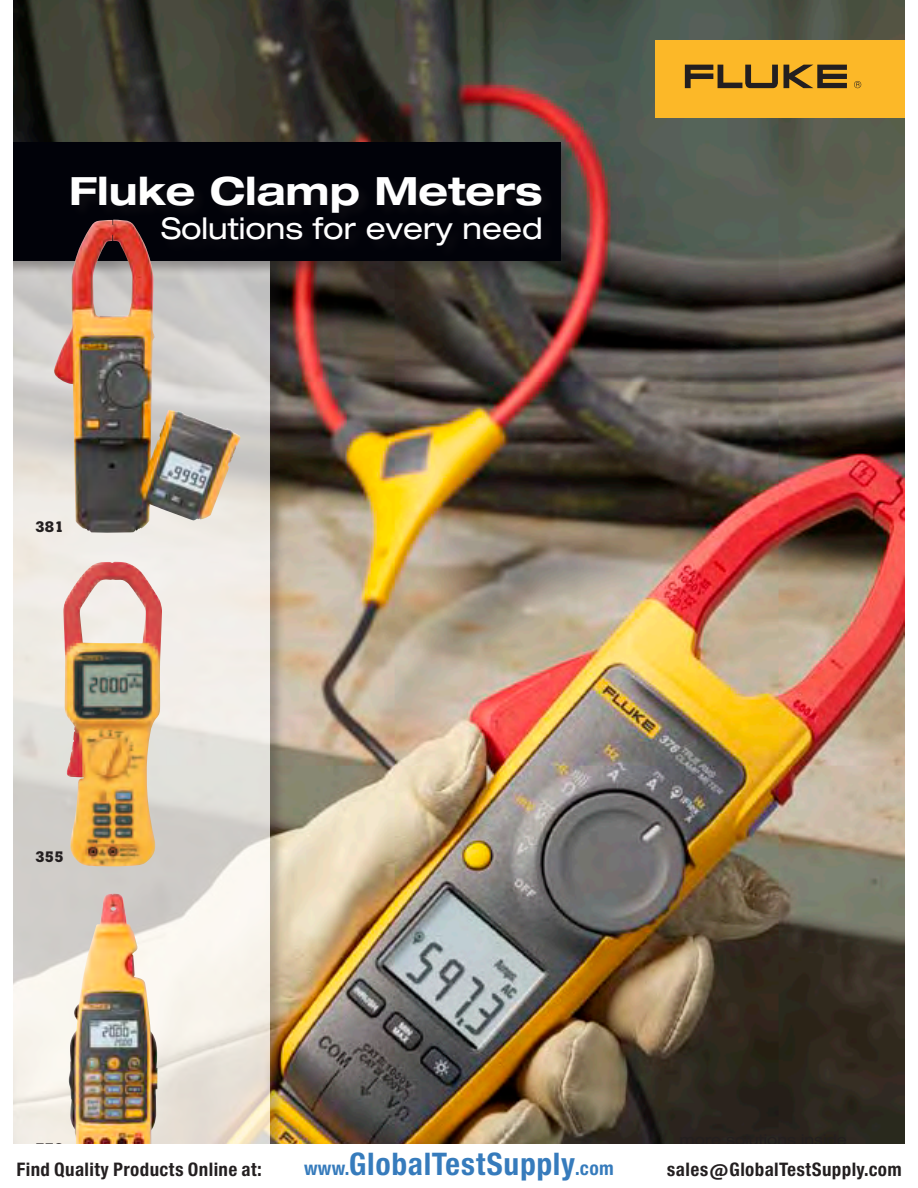
<style>
.page{position:relative;width:918px;height:1188px;background:#fff}
.page>*{position:absolute;margin:0;border:0;box-sizing:border-box;transform-origin:0 0}
.t1{font:700 expanded 39px "Helvetica Neue LT Std";color:#fff}
.t2{font:expanded 30px "Helvetica Neue LT Std";color:#fff}
.t3{font:29.7px "Europa Gro Nr 2 SBOP Bol Con";letter-spacing:.02em;color:#367bbc}
.t4{font:17.85px "Europa Gro Nr 2 SBOP Bol Con";letter-spacing:.02em;color:#231f20}
.t5{font:700 15px "Boton Pro";color:#231f20}
.s1{font-size:18.3px}
</style>
<div class="page">
<img style="left:14px;top:0;width:890px;height:1144px">
<div style="left:14px;top:241px;width:271px;height:947px;background:#231f20;opacity:.35"></div>
<svg style="left:14px;top:276px;width:256px;height:869px;background:#e6e3dd"></svg>
<img style="left:63px;top:561px;width:99px;height:306px">
<div style="left:655px;top:40px;width:249px;height:78px;background:#fcb828"></div>
<svg style="left:685px;top:64px;width:177px;height:24px"></svg>
<div style="left:14px;top:141px;width:562px;height:135px;background:#231f20;opacity:.35"></div>
<div style="left:14px;top:142px;width:547px;height:119px;background:#010209"></div>
<img style="left:69px;top:893px;width:89px;height:252px">
<img style="left:53px;top:220px;width:188px;height:313px">
<div style="left:679px;top:1133px;width:181px;height:26px;background:#231f20;opacity:.35"></div>
<div style="left:0;top:1145px;width:911px;height:43px;background:#fff"></div>
<h1 class="t1" style="left:69px;top:166px;width:475px">Fluke Clamp Meters</h1>
<h2 class="t2" style="left:161px;top:210px;width:383px">Solutions for every need</h2>
<p class="t5" style="left:36px;top:517px;width:30px">381</p>
<p class="t5" style="left:36px;top:847px;width:30px">355</p>
<p class="t5" style="left:36px;top:1139px;width:30px">773</p>
<p class="t4" style="left:16px;top:1159px;width:247px">Find Quality Products Online at:</p>
<h3 class="t3" style="left:304px;top:1147px;width:311px"><span class="s1">www.</span>GlobalTestSupply<span class="s1">.com</span></h3>
<p class="t4" style="left:667px;top:1159px;width:236px">sales@GlobalTestSupply.com</p>
</div>
